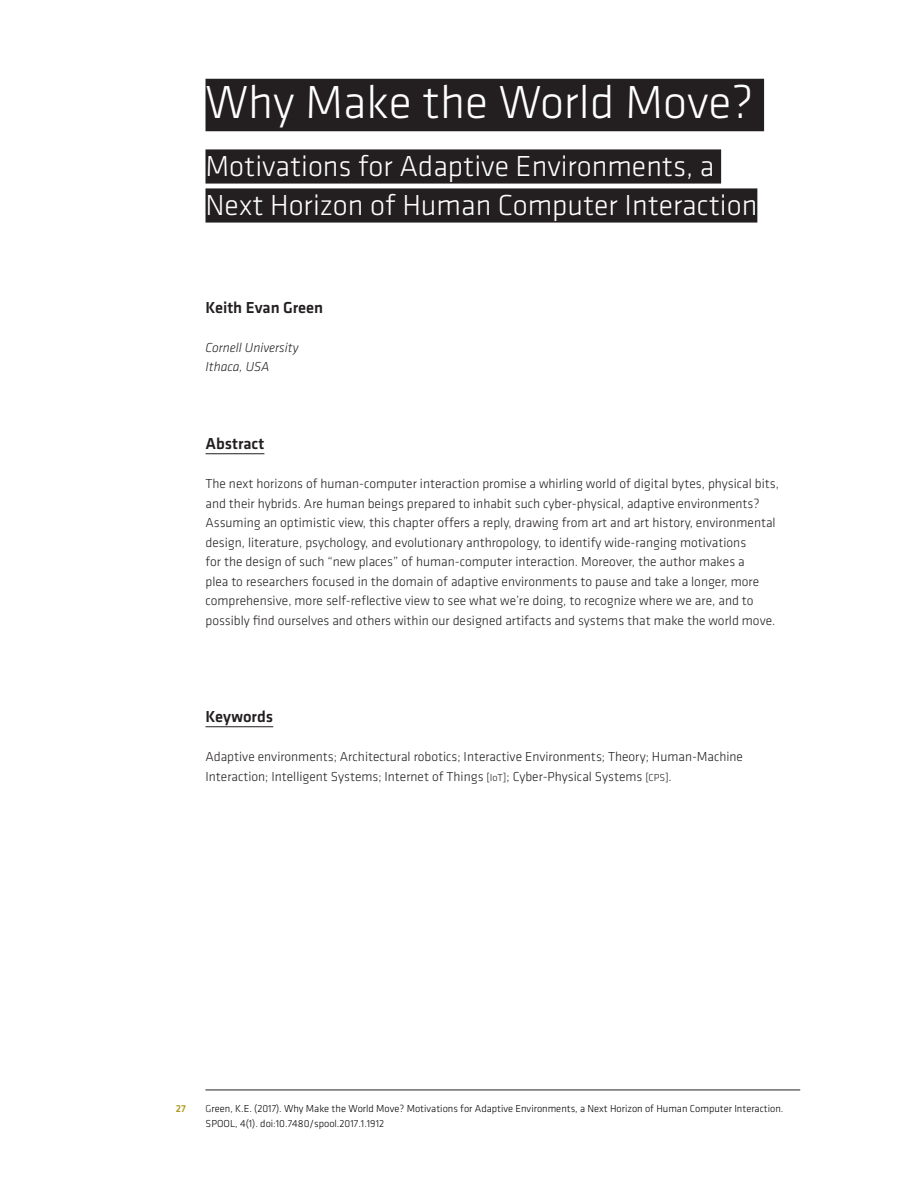
<style>
.page{position:relative;width:918px;height:1188px;background:#fff}
.page>*{position:absolute;margin:0;border:0;box-sizing:border-box;transform-origin:0 0}
.t1{font:300 48px "Klavika";color:#fff}
.t2{font:300 30px/39px "Klavika";color:#fff}
.t3{font:500 16.5px "Klavika";color:#231f20}
.t4{font:300 13.5px/19.5px "Klavika";color:#231f20}
.t5{font:italic 300 13.5px/19.5px "Klavika";color:#231f20}
.t6{font:300 10.5px/14.7px "Klavika";color:#000}
.t7{font:500 10.5px "Klavika";color:#ad9b20}
.s1{font-size:10.5px}
.s2{color:#231f20}
</style>
<div class="page">
<div style="left:206px;top:79px;width:558px;height:52px;background:#231f20"></div>
<div style="left:206px;top:149px;width:515px;height:35px;background:#231f20"></div>
<div style="left:206px;top:188px;width:551px;height:35px;background:#231f20"></div>
<hr style="left:206px;top:453px;width:58px;height:1px;background:#231f20">
<hr style="left:206px;top:726px;width:67px;height:1px;background:#231f20">
<hr style="left:206px;top:1090px;width:594px;height:1px;background:#231f20">
<h1 class="t1" style="left:206px;top:76px;width:550px">Why Make the World Move?</h1>
<h2 class="t2" style="left:206px;top:147px;width:553px">Motivations for Adaptive E nvironments, a<br>Next Horizon of Human Computer Interaction</h2>
<p class="t3" style="left:206px;top:298px;width:119px">Keith Evan Green</p>
<p class="t5" style="left:206px;top:338px;width:94px">Cornell University<br>Ithaca, USA</p>
<p class="t3" style="left:206px;top:435px;width:60px">Abstract</p>
<p class="t4" style="left:206px;top:474px;width:575px">The next horizons of human-computer interaction promise a whirling world of digital bytes, physical bits, and their hybrids. Are human beings prepared to inhabit such cyber-physical, adaptive environments?<br>Assuming an optimistic view, this chapter offers a reply, drawing from art and art history, environmental design, literature, psychology, and evolutionary anthropology, to identify wide-ranging motivations<br>for the design of such “new places” of human-computer interaction. Moreover, the author makes a<br>plea to researchers focused in the domain of adaptive environments to pause and take a longer, more comprehensive, more self-reflective view to see what we’re doing, to recognize where we are, and to possibly find ourselves and others within our designed artifacts and systems that make the world move.</p>
<p class="t3" style="left:206px;top:708px;width:69px">Keywords</p>
<p class="t4" style="left:206px;top:747px;width:539px">Adaptive environments; Architectural robotics; Interactive Environments; Theory; Human-Machine<br>Interaction; Intelligent Systems; Internet of Things <span class="s1">[IoT]</span>; Cyber-Physical Systems <span class="s1">[CPS]</span>.</p>
<p class="t7" style="left:176px;top:1103px;width:12px">27</p>
<p class="t6" style="left:206px;top:1102px;width:579px"><span class="s2">G</span>reen, K.E. (2017). Why Make the World Move? Motivations for Adaptive environments, a Next Horizon of Human Computer Interaction.<br>SPOOL, 4(1). doi:10.7480/spool.2017.1.1912</p>
</div>
